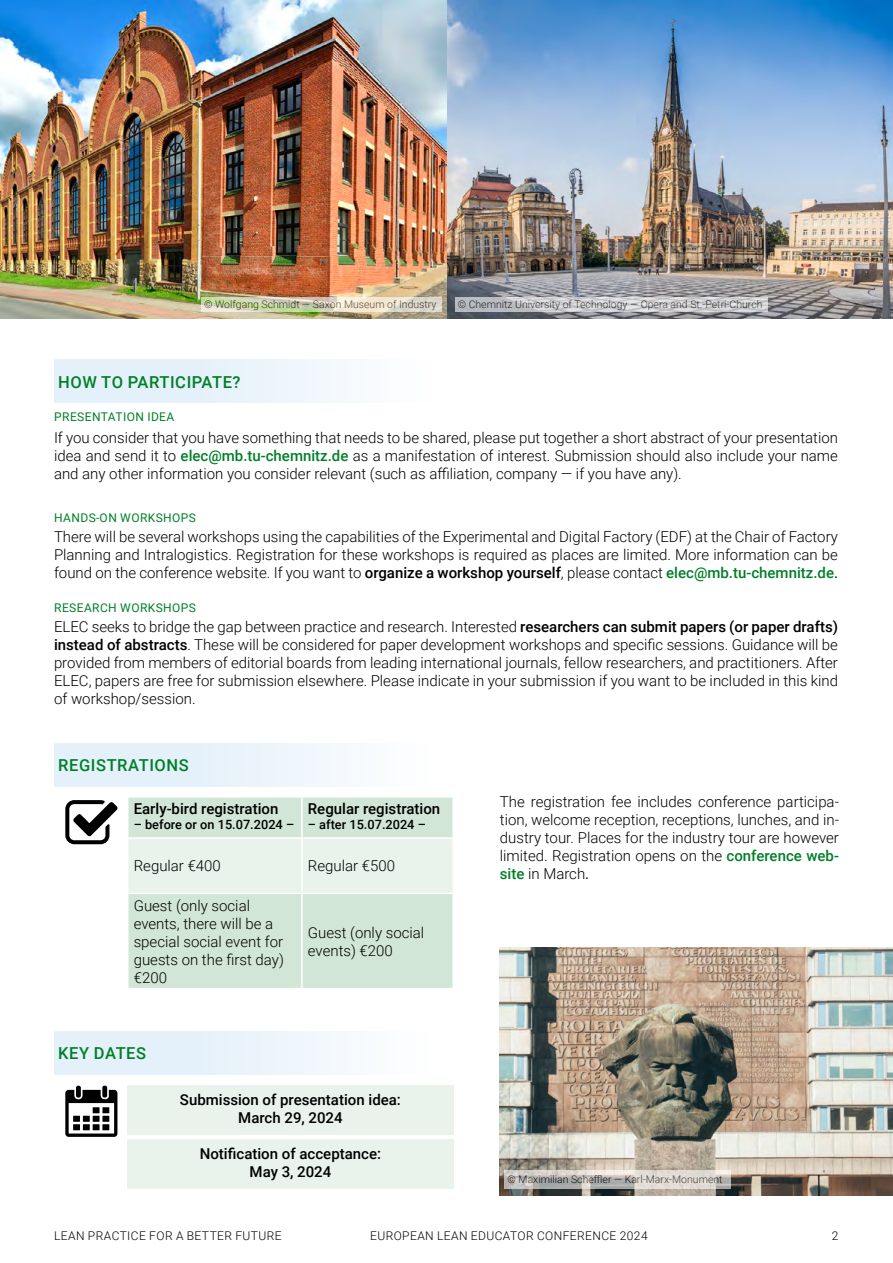
<style>
.page{position:relative;width:893px;height:1263px;background:#fff}
.page>*{position:absolute;margin:0;border:0;box-sizing:border-box;transform-origin:0 0}
.t1{font:500 16.5px "Roboto";letter-spacing:.035em;color:#007f28}
.t2{font:300 15px/18px "Roboto";color:#000;text-align:justify}
.t3{font:500 15px/18px "Roboto";color:#000;text-align:center}
.t4{font:500 12.75px "Roboto";color:#000}
.t5{font:300 12px "Roboto";letter-spacing:.035em;color:#000}
.t6{font:12px "Roboto";letter-spacing:.035em;color:#007f28}
.t7{font:300 10.5px "Roboto";color:#000}
.s1{font-weight:500;color:#007f28}
.s2{font-weight:500}
.s3{font-weight:400}
</style>
<div class="page">
<svg style="left:54px;top:1031px;width:286px;height:43px"></svg>
<svg style="left:54px;top:360px;width:287px;height:43px"></svg>
<div style="left:128px;top:798px;width:324px;height:190px;background:#d1e6d6"></div>
<div style="left:128px;top:839px;width:324px;height:53px;background:#e9f3eb"></div>
<hr style="left:301px;top:798px;width:2px;height:39px;background:#fff">
<hr style="left:127px;top:837px;width:175px;height:2px;background:#fff">
<hr style="left:302px;top:837px;width:152px;height:2px;background:#fff">
<hr style="left:301px;top:839px;width:2px;height:53px;background:#fff">
<hr style="left:127px;top:892px;width:175px;height:2px;background:#fff">
<hr style="left:302px;top:892px;width:152px;height:2px;background:#fff">
<hr style="left:301px;top:894px;width:2px;height:94px;background:#fff">
<img style="left:0;top:0;width:893px;height:319px">
<svg style="left:455px;top:298px;width:312px;height:14px;background:#cbcbce"></svg>
<svg style="left:201px;top:298px;width:240px;height:14px;background:#dbdbc2"></svg>
<svg style="left:54px;top:743px;width:286px;height:44px"></svg>
<div style="left:127px;top:1085px;width:327px;height:49px;background:#e9f3eb"></div>
<div style="left:127px;top:1139px;width:327px;height:49px;background:#e9f3eb"></div>
<div style="left:76px;top:1086px;width:5px;height:11px;background:#000;border-radius:2px"></div>
<div style="left:102px;top:1086px;width:5px;height:11px;background:#000;border-radius:2px"></div>
<svg style="left:65px;top:1090px;width:52px;height:47px"></svg>
<div style="left:93px;top:1107px;width:7px;height:6px;background:#000"></div>
<div style="left:102px;top:1107px;width:7px;height:6px;background:#000"></div>
<div style="left:73px;top:1116px;width:7px;height:6px;background:#000"></div>
<div style="left:83px;top:1116px;width:7px;height:6px;background:#000"></div>
<div style="left:93px;top:1116px;width:7px;height:6px;background:#000"></div>
<div style="left:102px;top:1116px;width:7px;height:6px;background:#000"></div>
<div style="left:73px;top:1124px;width:7px;height:6px;background:#000"></div>
<div style="left:83px;top:1124px;width:7px;height:6px;background:#000"></div>
<div style="left:93px;top:1124px;width:7px;height:6px;background:#000"></div>
<div style="left:102px;top:1124px;width:7px;height:6px;background:#000"></div>
<svg style="left:65px;top:800px;width:52px;height:44px"></svg>
<img style="left:500px;top:947px;width:393px;height:248px">
<svg style="left:504px;top:1170px;width:227px;height:19px;background:#cdc9c5"></svg>
<p class="t7" style="left:204px;top:297px;width:234px">© Wolfgang Schmidt — Saxon Museum of Industry</p>
<p class="t7" style="left:458px;top:297px;width:306px">© Chemnitz University of Technology — Opera and St.-Petri-Church</p>
<p class="t1" style="left:58px;top:371px;width:184px">HOW TO PARTICIPATE?</p>
<p class="t6" style="left:54px;top:408px;width:122px">PRESENTATION IDEA</p>
<p class="t2" style="left:54px;top:428px;width:785px">If you consider that you have something that needs to be shared, please put together a short abstract of your presentation idea and send it to <span class="s1">elec@mb.tu-chemnitz.de</span> as a manifestation of interest. Submission should also include your name and any other information you consider relevant (such as affiliation, company — if you have any).</p>
<p class="t6" style="left:54px;top:509px;width:143px">HANDS-ON WORKSHOPS</p>
<p class="t2" style="left:54px;top:527px;width:785px">There will be several workshops using the capabilities of the Experimental and Digital Factory (EDF) at the Chair of Factory Planning and Intralogistics. Registration for these workshops is required as places are limited. More information can be found on the conference website. If you want to <span class="s2">organize a workshop yourself</span>, please contact <span class="s1">elec@mb.tu-chemnitz.de</span><span class="s3">.</span></p>
<p class="t6" style="left:54px;top:599px;width:143px">RESEARCH WORKSHOPS</p>
<p class="t2" style="left:54px;top:617px;width:785px">ELEC seeks to bridge the gap between practice and research. Interested <span class="s2">researchers can submit papers (or paper drafts) instead of abstracts</span>. These will be considered for paper development workshops and specific sessions. Guidance will be provided from members of editorial boards from leading international journals, fellow researchers, and practitioners. After ELEC, papers are free for submission elsewhere. Please indicate in your submission if you want to be included in this kind of workshop/session.</p>
<p class="t1" style="left:58px;top:754px;width:132px">REGISTRATIONS</p>
<p class="t3" style="left:134px;top:799px;width:146px">Early-bird registration</p>
<p class="t4" style="left:134px;top:816px;width:162px">– before or on 15.07.2024 –</p>
<p class="t3" style="left:308px;top:799px;width:134px">Regular registration</p>
<p class="t4" style="left:308px;top:816px;width:120px">– after 15.07.2024 –</p>
<p class="t2" style="left:134px;top:856px;width:89px">Regular €400</p>
<p class="t2" style="left:308px;top:856px;width:89px">Regular €500</p>
<p class="t2" style="left:134px;top:896px;width:152px;text-align:left">Guest (only social events, there will be a special social event for guests on the first day) €200</p>
<p class="t2" style="left:308px;top:923px;width:118px">Guest (only social events) €200</p>
<p class="t1" style="left:58px;top:1041px;width:89px">KEY DATES</p>
<p class="t3" style="left:180px;top:1090px;width:222px">Submission of presentation idea:<br>March 29, 2024</p>
<p class="t3" style="left:200px;top:1144px;width:183px">Notification of acceptance:<br>May 3, 2024</p>
<p class="t2" style="left:500px;top:792px;width:341px">The registration fee includes conference participa&shy;tion, welcome reception, receptions, lunches, and in&shy;dustry tour. Places for the industry tour are however limited. Registration opens on the <span class="s1">conference web&shy;site</span> in March<span class="s3">.</span></p>
<p class="t7" style="left:508px;top:1171px;width:216px">© Maximilian Scheffler — Karl-Marx-Monument</p>
<p class="t5" style="left:54px;top:1227px;width:229px">LEAN PRACTICE FOR A BETTER FUTURE</p>
<p class="t5" style="left:370px;top:1227px;width:279px">EUROPEAN LEAN EDUCATOR CONFERENCE 2024</p>
<p class="t5" style="left:832px;top:1227px;width:8px">2</p>
</div>
